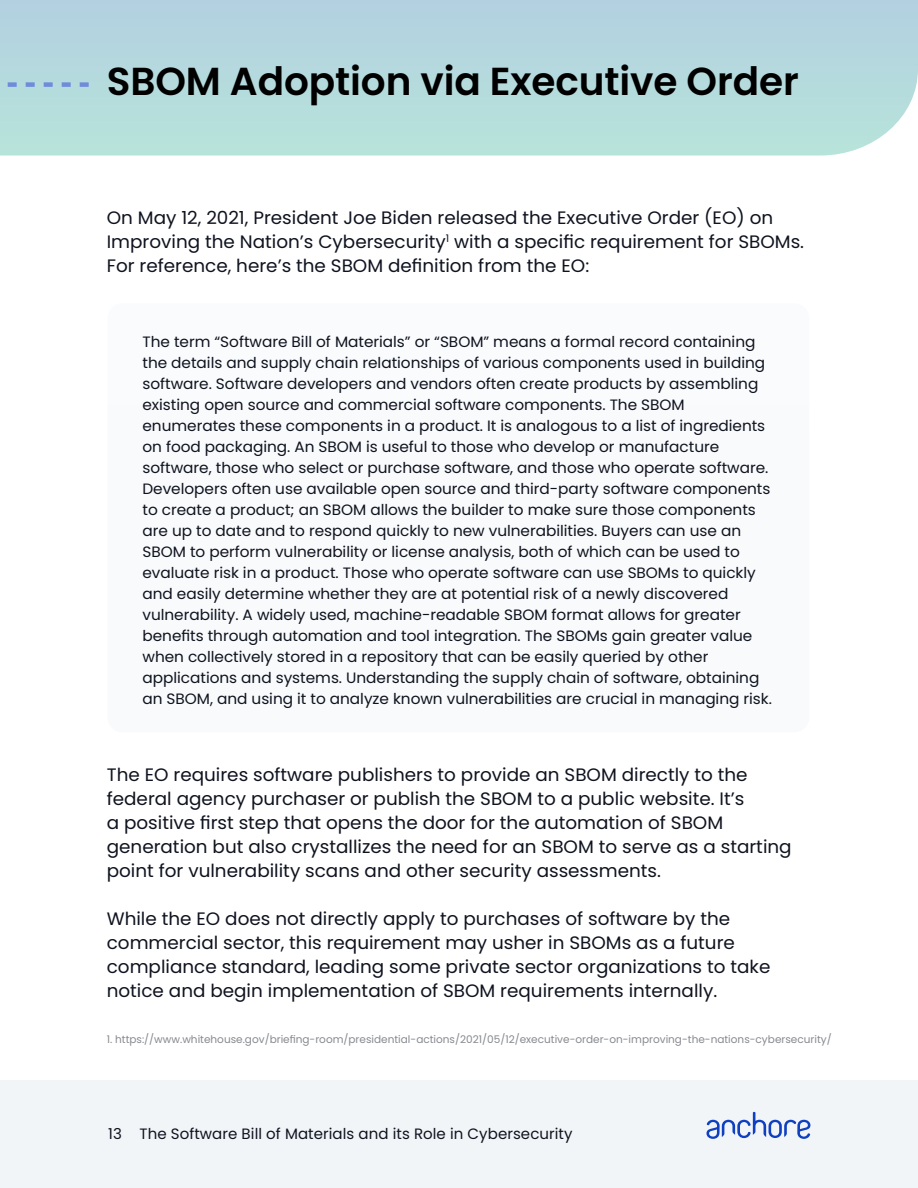
<style>
.page{position:relative;width:918px;height:1188px;background:#fff}
.page>*{position:absolute;margin:0;border:0;box-sizing:border-box;transform-origin:0 0}
.t1{font:600 39px "Poppins";letter-spacing:-.005em;color:#000}
.t2{font:18px/24px "Poppins";color:#0f131f}
.t3{font:15px/21px "Poppins";color:#0f131f}
.t4{font:10.5px "Poppins";color:#87898f}
</style>
<div class="page">
<div style="left:0;top:1080px;width:918px;height:108px;background:#f2f5f8"></div>
<svg style="left:706px;top:1112px;width:104px;height:27px"></svg>
<div style="left:108px;top:303px;width:701px;height:429px;background:#f9fafb;border-radius:15px"></div>
<svg style="left:0;top:0;width:918px;height:156px;background:#b6dade"></svg>
<svg style="left:0;top:82px;width:89px;height:5px"></svg>
<h1 class="t1" style="left:107px;top:58px;width:694px">SBOM Adoption via Executive Order</h1>
<p class="t2" style="left:107px;top:206px;width:699px">On May 12, 2021, President Joe Biden released the Executive Order (EO) on<br>Improving the Nation’s Cybersecurity<sup>1</sup> with a specific requirement for SBOMs.<br>For reference, here’s the SBOM definition from the EO:</p>
<p class="t3" style="left:142px;top:331px;width:631px">The term “Software Bill of Materials” or “SBOM” means a formal record containing the details and supply chain relationships of various components used in building software. Software developers and vendors often create products by assembling existing open source and commercial software components. The SBOM enumerates these components in a product. It is analogous to a list of ingredients on food packaging. An SBOM is useful to those who develop or manufacture software, those who select or purchase software, and those who operate software.<br>Developers often use available open source and third-party software components to create a product; an SBOM allows the builder to make sure those components are up to date and to respond quickly to new vulnerabilities. Buyers can use an SBOM to perform vulnerability or license analysis, both of which can be used to evaluate risk in a product. Those who operate software can use SBOMs to quickly and easily determine whether they are at potential risk of a newly discovered vulnerability. A widely used, machine-readable SBOM format allows for greater benefits through automation and tool integration. The SBOMs gain greater value when collectively stored in a repository that can be easily queried by other applications and systems. Understanding the supply chain of software, obtaining an SBOM, and using it to analyze known vulnerabilities are crucial in managing risk.</p>
<p class="t2" style="left:107px;top:763px;width:686px">The EO requires software publishers to provide an SBOM directly to the federal agency purchaser or publish the SBOM to a public website. It’s<br>a positive first step that opens the door for the automation of SBOM generation but also crystallizes the need for an SBOM to serve as a starting point for vulnerability scans and other security assessments.</p>
<p class="t2" style="left:107px;top:907px;width:665px">While the EO does not directly apply to purchases of software by the commercial sector, this requirement may usher in SBOMs as a future compliance standard, leading some private sector organizations to take notice and begin implementation of SBOM requirements internally.</p>
<p class="t4" style="left:107px;top:1033px;width:726px">1. https://www.whitehouse.gov/briefing-room/presidential-actions/2021/05/12/executive-order-on-improving-the-nations-cybersecurity/</p>
<p class="t3" style="left:108px;top:1123px;width:466px">13 The Software Bill of Materials and its Role in Cybersecurity</p>
</div>
